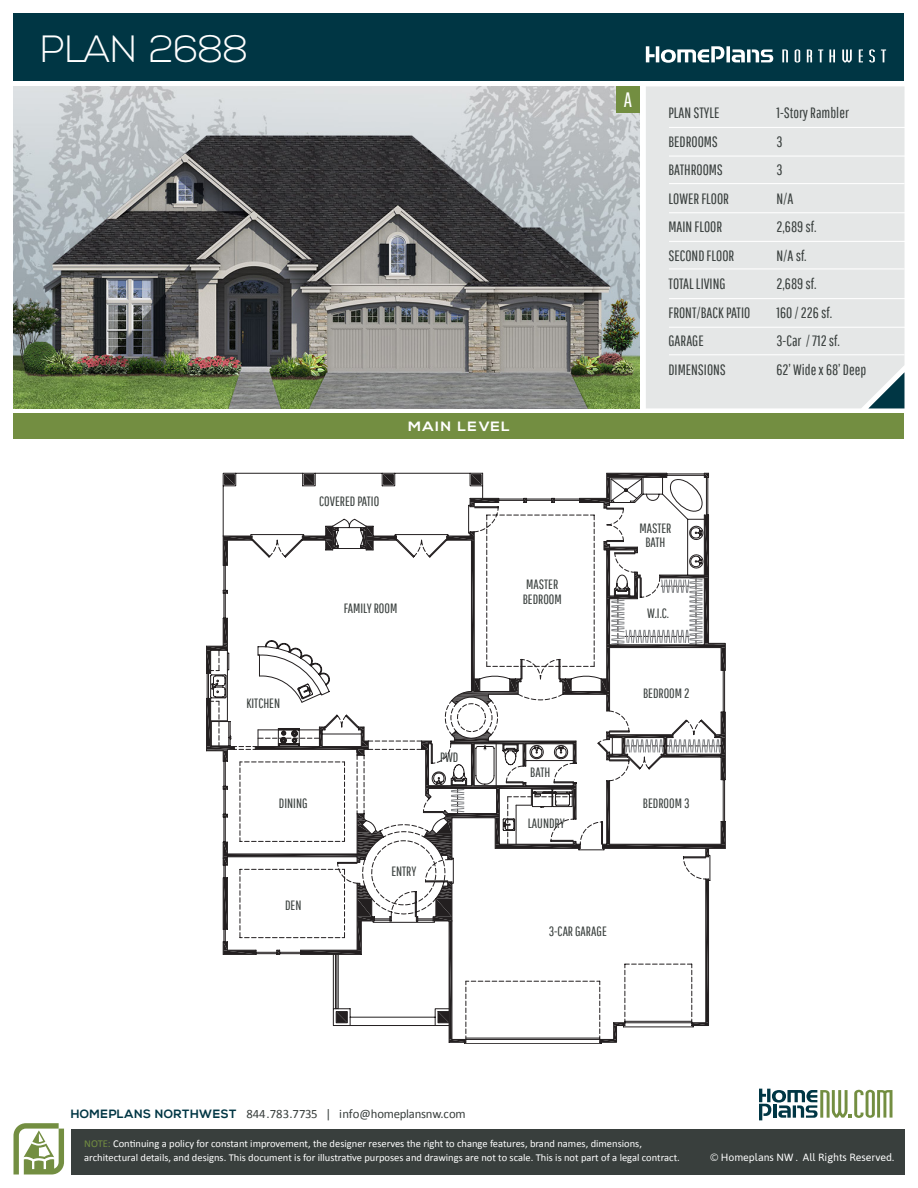
<style>
.page{position:relative;width:918px;height:1188px;background:#fff}
.page>*{position:absolute;margin:0;border:0;box-sizing:border-box;transform-origin:0 0}
.t1{font:300 37.95px "Nexa";letter-spacing:-.02em;color:#fff}
.t2{font:20.85px "Pathway Gothic One";color:#fff}
.t3{font:15px "Pathway Gothic One";color:#393f3d}
.t4{font:13.5px/15px "Pathway Gothic One";color:#393f3d}
.t5{font:700 13.5px "Nexa";letter-spacing:.1em;color:#fff;scale:1.11 1}
.t6{font:12.75px "Calibri";letter-spacing:-.02em;color:#393f3d}
.t7{font:10.5px/13.5px "Calibri";color:#fff}
.t8{font:10.5px "Asap";color:#fff}
.s1{font-family:"Nexa";font-weight:700;font-size:12px;color:#003644}
.s2{color:#738e41}
</style>
<div class="page">
<div style="left:14px;top:14px;width:890px;height:67px;background:#003644"></div>
<div style="left:71px;top:1129px;width:833px;height:45px;background:#393f3d"></div>
<svg style="left:14px;top:1123px;width:50px;height:52px"></svg>
<svg style="left:759px;top:1089px;width:134px;height:31px"></svg>
<div style="left:646px;top:86px;width:258px;height:322px;background:#e5e7e7"></div>
<hr style="left:669px;top:127px;width:240px;height:1px;background:#fff">
<hr style="left:669px;top:156px;width:240px;height:1px;background:#fff">
<hr style="left:669px;top:183px;width:236px;height:1px;background:#fff">
<svg style="left:868px;top:372px;width:36px;height:36px"></svg>
<hr style="left:669px;top:212px;width:240px;height:1px;background:#fff">
<hr style="left:669px;top:241px;width:240px;height:1px;background:#fff">
<hr style="left:669px;top:268px;width:236px;height:1px;background:#fff">
<hr style="left:669px;top:298px;width:240px;height:1px;background:#fff">
<hr style="left:669px;top:327px;width:240px;height:1px;background:#fff">
<hr style="left:669px;top:354px;width:236px;height:1px;background:#fff">
<div style="left:14px;top:414px;width:890px;height:25px;background:#738e41"></div>
<img style="left:14px;top:86px;width:626px;height:322px">
<div style="left:616px;top:86px;width:24px;height:27px;background:#738e41"></div>
<svg style="left:818px;top:49px;width:5px;height:13px"></svg>
<svg style="left:842px;top:49px;width:10px;height:13px"></svg>
<svg style="left:869px;top:49px;width:6px;height:14px"></svg>
<svg style="left:795px;top:49px;width:5px;height:14px"></svg>
<svg style="left:807px;top:49px;width:5px;height:13px"></svg>
<svg style="left:829px;top:49px;width:6px;height:13px"></svg>
<svg style="left:859px;top:49px;width:4px;height:13px"></svg>
<svg style="left:782px;top:49px;width:6px;height:13px"></svg>
<svg style="left:881px;top:49px;width:5px;height:13px"></svg>
<svg style="left:646px;top:46px;width:127px;height:17px"></svg>
<svg style="left:223px;top:473px;width:260px;height:553px"></svg>
<svg style="left:704px;top:473px;width:5px;height:4px"></svg>
<svg style="left:606px;top:473px;width:61px;height:5px"></svg>
<svg style="left:223px;top:536px;width:11px;height:29px"></svg>
<svg style="left:223px;top:590px;width:4px;height:3px"></svg>
<svg style="left:206px;top:618px;width:21px;height:55px"></svg>
<svg style="left:206px;top:698px;width:5px;height:54px"></svg>
<svg style="left:223px;top:831px;width:160px;height:34px"></svg>
<svg style="left:223px;top:878px;width:4px;height:51px"></svg>
<svg style="left:223px;top:942px;width:33px;height:12px"></svg>
<svg style="left:301px;top:883px;width:74px;height:71px"></svg>
<svg style="left:600px;top:1023px;width:25px;height:19px"></svg>
<svg style="left:277px;top:950px;width:3px;height:4px"></svg>
<svg style="left:433px;top:882px;width:34px;height:160px"></svg>
<svg style="left:336px;top:1012px;width:11px;height:11px"></svg>
<svg style="left:471px;top:475px;width:10px;height:3px"></svg>
<svg style="left:384px;top:475px;width:9px;height:3px"></svg>
<svg style="left:304px;top:475px;width:10px;height:3px"></svg>
<svg style="left:225px;top:475px;width:9px;height:9px"></svg>
<svg style="left:211px;top:683px;width:211px;height:148px"></svg>
<svg style="left:234px;top:478px;width:456px;height:335px"></svg>
<svg style="left:361px;top:526px;width:35px;height:24px"></svg>
<svg style="left:302px;top:526px;width:36px;height:24px"></svg>
<svg style="left:422px;top:515px;width:303px;height:345px"></svg>
<svg style="left:692px;top:879px;width:17px;height:147px"></svg>
<hr style="left:338px;top:954px;width:1px;height:55px;background:#231f20">
<p class="t1" style="left:40px;top:28px;width:210px">PLAN 2688</p>
<p class="t4" style="left:319px;top:493px;width:62px">COVERED PATIO</p>
<p class="t5" style="left:408px;top:419px;width:93px">MAIN LEVEL</p>
<p class="t4" style="left:344px;top:601px;width:55px">FAMILY ROOM</p>
<p class="t4" style="left:523px;top:576px;width:41px">MASTER<br>BEDROOM</p>
<p class="t2" style="left:624px;top:87px;width:10px">A</p>
<p class="t3" style="left:669px;top:104px;width:53px">PLAN STYLE</p>
<p class="t3" style="left:777px;top:104px;width:74px">1-Story Rambler</p>
<p class="t3" style="left:669px;top:132px;width:51px">BEDROOMS</p>
<p class="t3" style="left:777px;top:132px;width:8px">3</p>
<p class="t3" style="left:669px;top:161px;width:56px">BATHROOMS</p>
<p class="t3" style="left:777px;top:161px;width:8px">3</p>
<p class="t3" style="left:669px;top:189px;width:62px">LOWER FLOOR</p>
<p class="t3" style="left:777px;top:189px;width:19px">N/A</p>
<p class="t3" style="left:669px;top:218px;width:55px">MAIN FLOOR</p>
<p class="t3" style="left:777px;top:218px;width:42px">2,689 sf.</p>
<p class="t3" style="left:669px;top:246px;width:67px">SECOND FLOOR</p>
<p class="t3" style="left:777px;top:246px;width:32px">N/A sf.</p>
<p class="t3" style="left:669px;top:275px;width:59px">TOTAL LIVING</p>
<p class="t3" style="left:777px;top:275px;width:42px">2,689 sf.</p>
<p class="t3" style="left:669px;top:303px;width:83px">FRONT/BACK PATIO</p>
<p class="t3" style="left:777px;top:303px;width:57px">160 / 226 sf.</p>
<p class="t3" style="left:669px;top:332px;width:37px">GARAGE</p>
<p class="t3" style="left:777px;top:332px;width:65px">3-Car / 712 sf.</p>
<p class="t3" style="left:669px;top:360px;width:59px">DIMENSIONS</p>
<p class="t3" style="left:777px;top:360px;width:91px">62’ Wide x 68’ Deep</p>
<p class="t4" style="left:639px;top:521px;width:34px;line-height:13.5px;text-align:center">MASTER<br>BATH</p>
<p class="t4" style="left:647px;top:605px;width:23px">W.I.C.</p>
<p class="t4" style="left:246px;top:695px;width:35px">KITCHEN</p>
<p class="t4" style="left:279px;top:795px;width:30px">DINING</p>
<p class="t4" style="left:285px;top:898px;width:18px">DEN</p>
<p class="t4" style="left:440px;top:749px;width:20px">PWD</p>
<p class="t4" style="left:391px;top:864px;width:27px">ENTRY</p>
<p class="t4" style="left:530px;top:764px;width:22px">BATH</p>
<p class="t4" style="left:528px;top:815px;width:39px">LAUNDRY</p>
<p class="t4" style="left:643px;top:685px;width:48px">BEDROOM 2</p>
<p class="t4" style="left:643px;top:795px;width:48px">BEDROOM 3</p>
<p class="t4" style="left:549px;top:923px;width:60px">3-CAR GARAGE</p>
<p class="t6" style="left:71px;top:1106px;width:396px"><span class="s1">HOMEPLANS NORTHWEST</span> 844.783.7735 | info@homeplansnw.com</p>
<p class="t7" style="left:84px;top:1137px;width:597px"><span class="s2">NOTE:</span> Continuing a policy for constant improvement, the designer reserves the right to change features, brand names, dimensions, architectural details, and designs. This document is for illustrative purposes and drawings are not to scale. This is not part of a legal contract.</p>
<p class="t8" style="left:710px;top:1151px;width:185px">© Homeplans NW . All Rights Reserved.</p>
</div>
